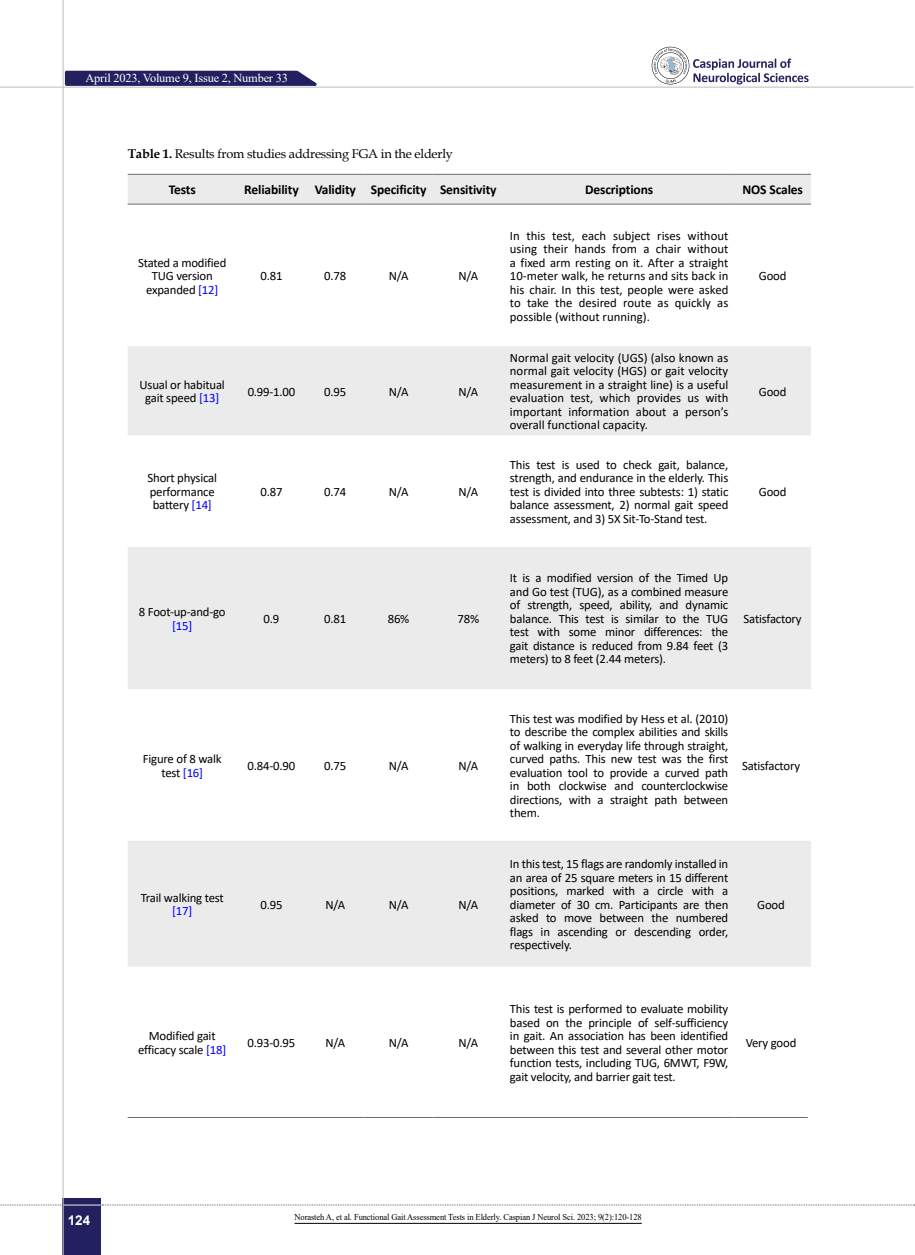
<style>
.page{position:relative;width:915px;height:1255px;background:#fff}
.page>*{position:absolute;margin:0;border:0;box-sizing:border-box;transform-origin:0 0}
.t1{font:700 13.5px "Calibri";letter-spacing:-.01em;color:#000}
.t2{font:700 13.5px "Arial";color:#fff}
.t3{font:12.75px/13.5px "Calibri";letter-spacing:-.015em;color:#000;text-align:justify}
.t4{font:12.75px "Book Antiqua";letter-spacing:-.015em;color:#000}
.t5{font:12.75px "Calibri";color:#00f}
.t6{font:12.15px "Times New Roman";letter-spacing:-.015em;color:#fff}
.t7{font:9px "Times New Roman";letter-spacing:-.01em;color:#000;scale:.94 1}
.s1{font-weight:700}
.s2{color:#00f}
</style>
<div class="page">
<div style="left:63px;top:1198px;width:38px;height:56px;background:#22205f"></div>
<hr style="left:62px;top:0;width:2px;height:1254px;background:#c2c4c6">
<hr style="left:63px;top:1204px;width:38px;height:1px;background:#ebebec">
<svg style="left:0;top:1204px;width:63px;height:1px"></svg>
<svg style="left:102px;top:1204px;width:812px;height:1px"></svg>
<svg style="left:63px;top:69px;width:262px;height:18px;background:#504e80"></svg>
<svg style="left:651px;top:47px;width:157px;height:37px"></svg>
<hr style="left:0;top:87px;width:913px;height:1px;background:#c2c4c6">
<svg style="left:128px;top:175px;width:682px;height:791px"></svg>
<hr style="left:128px;top:1117px;width:109px;height:1px;background:#6d6e71">
<hr style="left:237px;top:1117px;width:69px;height:1px;background:#6d6e71">
<hr style="left:306px;top:1117px;width:58px;height:1px;background:#6d6e71">
<hr style="left:364px;top:1117px;width:68px;height:1px;background:#6d6e71">
<hr style="left:432px;top:1117px;width:72px;height:1px;background:#6d6e71">
<hr style="left:504px;top:1117px;width:230px;height:1px;background:#6d6e71">
<hr style="left:734px;top:1117px;width:73px;height:1px;background:#6d6e71">
<hr style="left:128px;top:174px;width:109px;height:1px;background:#6d6e71">
<hr style="left:237px;top:174px;width:69px;height:1px;background:#6d6e71">
<hr style="left:306px;top:174px;width:58px;height:1px;background:#6d6e71">
<hr style="left:364px;top:174px;width:68px;height:1px;background:#6d6e71">
<hr style="left:432px;top:174px;width:72px;height:1px;background:#6d6e71">
<hr style="left:504px;top:174px;width:230px;height:1px;background:#6d6e71">
<hr style="left:734px;top:174px;width:73px;height:1px;background:#6d6e71">
<hr style="left:128px;top:204px;width:109px;height:1px;background:#6d6e71">
<hr style="left:237px;top:204px;width:69px;height:1px;background:#6d6e71">
<hr style="left:306px;top:204px;width:58px;height:1px;background:#6d6e71">
<hr style="left:364px;top:204px;width:68px;height:1px;background:#6d6e71">
<hr style="left:432px;top:204px;width:72px;height:1px;background:#6d6e71">
<hr style="left:504px;top:204px;width:230px;height:1px;background:#6d6e71">
<hr style="left:734px;top:204px;width:73px;height:1px;background:#6d6e71">
<hr style="left:294px;top:1222px;width:347px;height:1px;background:#000">
<p class="t6" style="left:85px;top:69px;width:204px">April 2023, Volume 9, Issue 2, Number 33</p>
<p class="t4" style="left:128px;top:145px;width:326px"><span class="s1">Table 1.</span> Results from studies addressing FGA in the elderly</p>
<p class="t1" style="left:169px;top:180px;width:29px">Tests</p>
<p class="t1" style="left:244px;top:180px;width:254px">Reliability Validity Specificity Sensitivity</p>
<p class="t1" style="left:585px;top:180px;width:70px">Descriptions</p>
<p class="t1" style="left:742px;top:180px;width:62px">NOS Scales</p>
<p class="t3" style="left:138px;top:255px;width:90px;text-align:center">Stated a modified<br>TUG version expanded <span class="s2">[12]</span></p>
<p class="t3" style="left:260px;top:269px;width:24px">0.81</p>
<p class="t3" style="left:324px;top:269px;width:24px">0.78</p>
<p class="t3" style="left:388px;top:269px;width:21px">N/A</p>
<p class="t3" style="left:458px;top:269px;width:21px">N/A</p>
<p class="t3" style="left:140px;top:377px;width:87px;text-align:center">Usual or habitual gait speed <span class="s2">[13]</span></p>
<p class="t3" style="left:247px;top:384px;width:49px">0.99-1.00</p>
<p class="t3" style="left:324px;top:384px;width:24px">0.95</p>
<p class="t3" style="left:388px;top:384px;width:21px">N/A</p>
<p class="t3" style="left:458px;top:384px;width:21px">N/A</p>
<p class="t3" style="left:147px;top:471px;width:71px;text-align:left">Short physical performance battery <span class="s2">[14]</span></p>
<p class="t3" style="left:260px;top:484px;width:24px">0.87</p>
<p class="t3" style="left:324px;top:484px;width:24px">0.74</p>
<p class="t3" style="left:388px;top:484px;width:21px">N/A</p>
<p class="t3" style="left:458px;top:484px;width:21px">N/A</p>
<p class="t3" style="left:139px;top:604px;width:88px">8 Foot-up-and-go</p>
<p class="t5" style="left:172px;top:616px;width:22px">[15]</p>
<p class="t3" style="left:263px;top:611px;width:17px">0.9</p>
<p class="t3" style="left:324px;top:611px;width:24px">0.81</p>
<p class="t3" style="left:387px;top:611px;width:23px">86%</p>
<p class="t3" style="left:457px;top:611px;width:23px">78%</p>
<p class="t3" style="left:143px;top:751px;width:80px;text-align:center">Figure of 8 walk test <span class="s2">[16]</span></p>
<p class="t3" style="left:247px;top:758px;width:49px">0.84-0.90</p>
<p class="t3" style="left:324px;top:758px;width:24px">0.75</p>
<p class="t3" style="left:388px;top:758px;width:21px">N/A</p>
<p class="t3" style="left:458px;top:758px;width:21px">N/A</p>
<p class="t3" style="left:141px;top:890px;width:85px">Trail walking test</p>
<p class="t5" style="left:172px;top:902px;width:22px">[17]</p>
<p class="t3" style="left:260px;top:897px;width:24px">0.95</p>
<p class="t3" style="left:325px;top:897px;width:21px">N/A</p>
<p class="t3" style="left:388px;top:897px;width:21px">N/A</p>
<p class="t3" style="left:458px;top:897px;width:21px">N/A</p>
<p class="t3" style="left:138px;top:1028px;width:90px;text-align:center">Modified gait efficacy scale <span class="s2">[18]</span></p>
<p class="t3" style="left:247px;top:1035px;width:49px">0.93-0.95</p>
<p class="t3" style="left:325px;top:1035px;width:21px">N/A</p>
<p class="t3" style="left:388px;top:1035px;width:21px">N/A</p>
<p class="t3" style="left:458px;top:1035px;width:21px">N/A</p>
<p class="t3" style="left:510px;top:228px;width:220px">In this test, each subject rises without using their hands from a chair without a fixed arm resting on it. After a straight 10-meter walk, he returns and sits back in his chair. In this test, people were asked to take the desired route as quickly as possible (without running).</p>
<p class="t3" style="left:510px;top:350px;width:220px">Normal gait velocity (UGS) (also known as normal gait velocity (HGS) or gait velocity measurement in a straight line) is a useful evaluation test, which provides us with important information about a person’s overall functional capacity.</p>
<p class="t3" style="left:510px;top:457px;width:220px">This test is used to check gait, balance, strength, and endurance in the elderly. This test is divided into three subtests: 1) static balance assessment, 2) normal gait speed assessment, and 3) 5X Sit-To-Stand test.</p>
<p class="t3" style="left:758px;top:269px;width:29px">Good</p>
<p class="t3" style="left:758px;top:384px;width:29px">Good</p>
<p class="t3" style="left:758px;top:484px;width:29px">Good</p>
<p class="t3" style="left:509px;top:571px;width:220px">It is a modified version of the Timed Up and Go test (TUG), as a combined measure of strength, speed, ability, and dynamic balance. This test is similar to the TUG test with some minor differences: the gait distance is reduced from 9.84 feet (3 meters) to 8 feet (2.44 meters).</p>
<p class="t3" style="left:743px;top:611px;width:60px">Satisfactory</p>
<p class="t3" style="left:509px;top:711px;width:220px">This test was modified by Hess et al. (2010) to describe the complex abilities and skills of walking in everyday life through straight, curved paths. This new test was the first evaluation tool to provide a curved path in both clockwise and counterclockwise directions, with a straight path between them.</p>
<p class="t3" style="left:741px;top:758px;width:60px">Satisfactory</p>
<p class="t3" style="left:509px;top:856px;width:220px">In this test, 15 flags are randomly installed in an area of 25 square meters in 15 different positions, marked with a circle with a diameter of 30 cm. Participants are then asked to move between the numbered flags in ascending or descending order, respectively.</p>
<p class="t3" style="left:757px;top:897px;width:29px">Good</p>
<p class="t3" style="left:509px;top:1001px;width:220px">This test is performed to evaluate mobility based on the principle of self-sufficiency in gait. An association has been identified between this test and several other motor function tests, including TUG, 6MWT, F9W, gait velocity, and barrier gait test.</p>
<p class="t3" style="left:745px;top:1035px;width:52px">Very good</p>
<p class="t2" style="left:68px;top:1210px;width:24px">124</p>
<p class="t7" style="left:294px;top:1210px;width:371px">Norasteh A, et al. Functional Gait Assessment Tests in Elderly. Caspian J Neurol Sci. 2023; 9(2):120-128</p>
</div>
